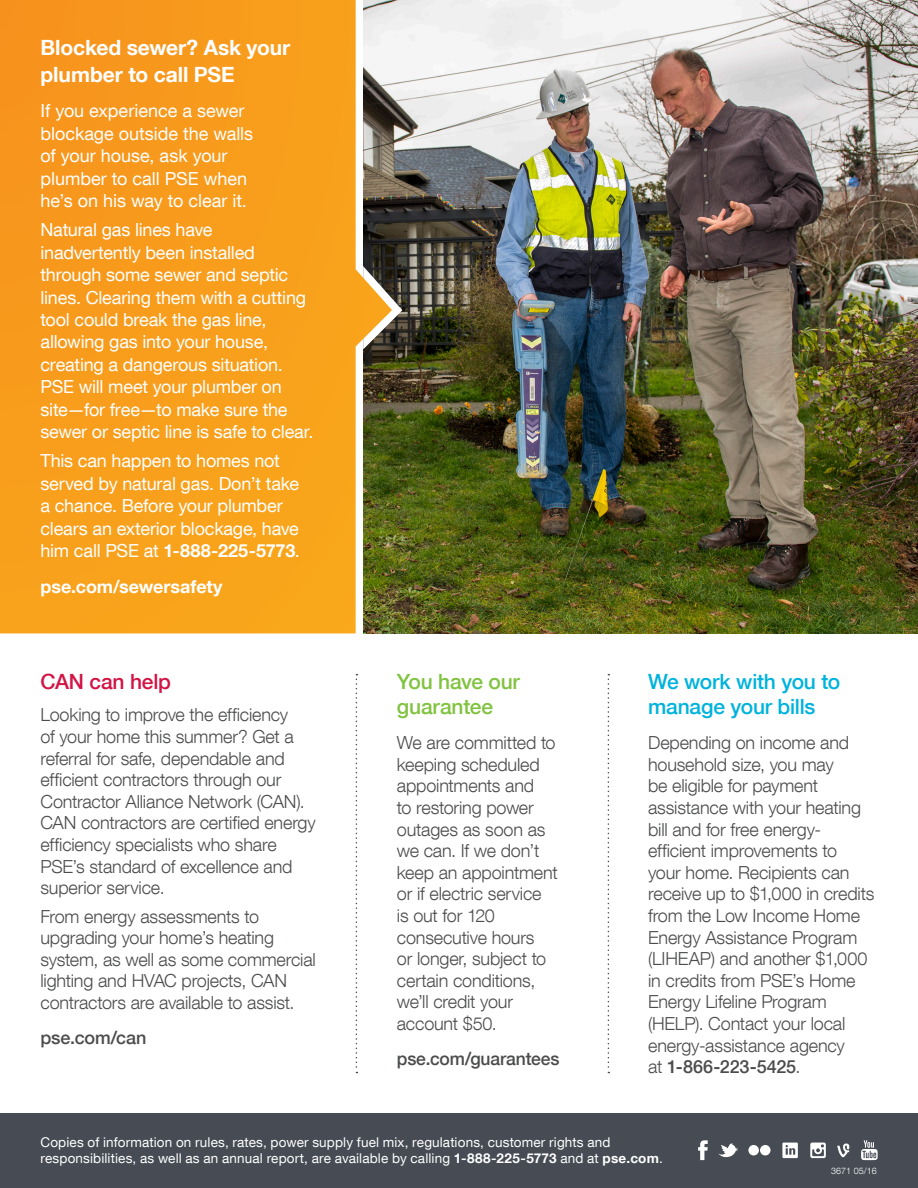
<style>
.page{position:relative;width:918px;height:1188px;background:#fff}
.page>*{position:absolute;margin:0;border:0;box-sizing:border-box;transform-origin:0 0}
.t1{font:700 21px/26.1px "Helvetica Neue LT Com";letter-spacing:-.005em;color:#fff}
.t2{font:500 21px/25.2px "Helvetica Neue LT Com";letter-spacing:-.01em;color:#00b3dc}
.t3{font:500 21px/25.2px "Helvetica Neue LT Com";letter-spacing:-.01em;color:#81c340}
.t4{font:500 21px "Helvetica Neue LT Com";letter-spacing:-.01em;color:#d21446}
.t5{font:300 18px/21.6px "Helvetica Neue LT Com";letter-spacing:-.01em;color:#4b4c4d}
.t6{font:18px/22.5px "Helvetica Neue LT Com";letter-spacing:-.01em;color:#fff}
.t7{font:500 18px "Helvetica Neue LT Com";letter-spacing:-.01em;color:#4b4c4d}
.t8{font:700 18px "Helvetica Neue LT Com";letter-spacing:-.005em;color:#fff}
.t9{font:13.5px/16.2px "Helvetica Neue LT Com";letter-spacing:.01em;color:#fff}
.t10{font:300 9px "Helvetica Neue LT Com";color:#fff}
.s1{font-weight:700}
.s2{font-weight:500}
</style>
<div class="page">
<div style="left:0;top:1114px;width:918px;height:74px;background:#464b54"></div>
<svg style="left:698px;top:1140px;width:10px;height:21px"></svg>
<svg style="left:718px;top:1143px;width:20px;height:15px"></svg>
<svg style="left:748px;top:1145px;width:23px;height:11px"></svg>
<svg style="left:782px;top:1142px;width:16px;height:17px"></svg>
<svg style="left:810px;top:1142px;width:16px;height:17px"></svg>
<svg style="left:837px;top:1143px;width:13px;height:15px"></svg>
<svg style="left:861px;top:1140px;width:17px;height:21px"></svg>
<img style="left:392px;top:0;width:526px;height:633px">
<svg style="left:608px;top:674px;width:1px;height:399px"></svg>
<svg style="left:356px;top:674px;width:1px;height:399px"></svg>
<svg style="left:392px;top:266px;width:10px;height:83px"></svg>
<svg style="left:0;top:0;width:392px;height:633px;background:#ee9c23"></svg>
<p class="t1" style="left:40px;top:34px;width:251px">Blocked sewer? Ask your plumber to call PSE</p>
<p class="t6" style="left:40px;top:99px;width:214px">If you experience a sewer blockage outside the walls of your house, ask your plumber to call PSE when he’s on his way to clear it.</p>
<p class="t6" style="left:40px;top:218px;width:274px">Natural gas lines have inadvertently been installed through some sewer and septic lines. Clearing them with a cutting tool could break the gas line, allowing gas into your house, creating a dangerous situation.<br>PSE will meet your plumber on site—for free—to make sure the sewer or septic line is safe to clear.</p>
<p class="t6" style="left:40px;top:449px;width:261px">This can happen to homes not served by natural gas. Don’t take a chance. Before your plumber clears an exterior blockage, have him call PSE at <span class="s1">1-888-225-5773</span>.</p>
<p class="t8" style="left:40px;top:575px;width:184px">pse.com/sewersafety</p>
<p class="t4" style="left:40px;top:669px;width:132px">CAN can help</p>
<p class="t5" style="left:40px;top:704px;width:277px">Looking to improve the efficiency<br>of your home this summer? Get a referral for safe, dependable and efficient contractors through our<br>Contractor Alliance Network (CAN).<br>CAN contractors are certified energy efficiency specialists who share<br>PSE’s standard of excellence and superior service.</p>
<p class="t5" style="left:40px;top:905px;width:277px">From energy assessments to upgrading your home’s heating system, as well as some commercial lighting and HVAC projects, CAN contractors are available to assist.</p>
<p class="t7" style="left:40px;top:1027px;width:107px">pse.com/can</p>
<p class="t3" style="left:397px;top:669px;width:125px">You have our guarantee</p>
<p class="t5" style="left:397px;top:732px;width:162px">We are committed to keeping scheduled appointments and<br>to restoring power outages as soon as we can. If we don’t keep an appointment or if electric service is out for 120 consecutive hours<br>or longer, subject to certain conditions, we’ll credit your account $50.</p>
<p class="t7" style="left:397px;top:1048px;width:164px">pse.com/guarantees</p>
<p class="t2" style="left:648px;top:669px;width:194px">We work with you to manage your bills</p>
<p class="t5" style="left:648px;top:732px;width:228px">Depending on income and household size, you may<br>be eligible for payment assistance with your heating bill and for free energy&shy;efficient improvements to<br>your home. Recipients can receive up to $1,000 in credits from the Low Income Home<br>Energy Assistance Program (LIHEAP) and another $1,000 in credits from PSE’s Home<br>Energy Lifeline Program (HELP). Contact your local energy-assistance agency<br>at <span class="s2">1-866-223-5425</span>.</p>
<p class="t9" style="left:40px;top:1134px;width:624px">Copies of information on rules, rates, power supply fuel mix, regulations, customer rights and responsibilities, as well as an annual report, are available by calling <span class="s1">1-888-225-5773</span> and at <span class="s1">pse.com</span>.</p>
<p class="t10" style="left:831px;top:1165px;width:47px">3671 05/16</p>
</div>
